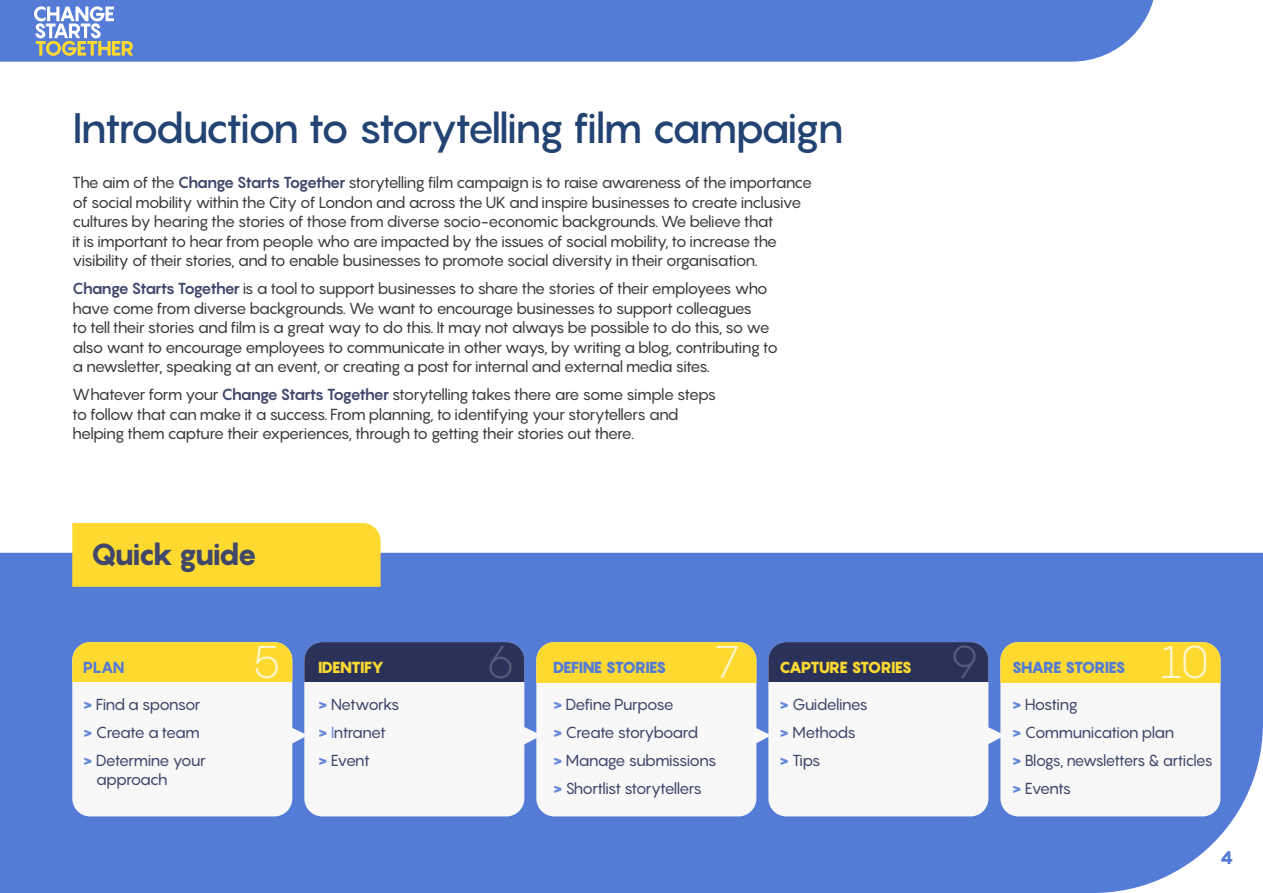
<style>
.page{position:relative;width:1263px;height:893px;background:#fff}
.page>*{position:absolute;margin:0;border:0;box-sizing:border-box;transform-origin:0 0}
.t1{font:300 45.3px "Pangram";color:#fff7d4}
.t2{font:300 45.3px "Pangram";color:#575d7c}
.Section_title_-_H2{font:500 42px "Pangram";letter-spacing:-.075em;color:#234373}
.Dk_blue_title_-_H3{font:800 30px "Pangram";letter-spacing:-.09em;color:#40476a}
.t3{font:800 18px "Pangram";color:#547bd5}
.Body_text{font:15.75px/19.5px "Pangram";letter-spacing:-.075em;color:#3c3c3b}
.Body_text-2{font:15.75px/19.5px "Pangram";letter-spacing:-.075em;color:#40476a}
.Body_text-3{font:15.75px "Pangram";letter-spacing:-.075em;color:#40476a;scale:.96 1}
.Subtitle_purple_-_H4{font:900 15.75px "Pangram";letter-spacing:-.06em;color:#feda31}
.Subtitle_purple_-_H4-2{font:900 15.75px "Pangram";letter-spacing:-.06em;color:#547bd5}
.Subtitle_purple_-_H4-3{font:900 15.75px "Pangram";letter-spacing:-.085em;color:#547bd5}
.Subtitle_purple_-_H4-4{font:800 15.75px "Pangram";color:#547bd5}
.s1{font-weight:700;color:#40476a}
.s2{font-weight:900;color:#6588d9}
.s3{color:#6588d9}
</style>
<div class="page">
<div style="left:0;top:0;width:1154px;height:62px;background:#547bd5"></div>
<svg style="left:34px;top:6px;width:99px;height:50px"></svg>
<div style="left:0;top:553px;width:1263px;height:340px;background:#547bd5"></div>
<div style="left:72px;top:523px;width:309px;height:64px;background:#feda31"></div>
<div style="left:72px;top:642px;width:220px;height:174px;background:#f8f8f8;border-radius:18px"></div>
<div style="left:72px;top:642px;width:220px;height:39px;background:#feda31"></div>
<div style="left:304px;top:642px;width:220px;height:174px;background:#f8f8f8;border-radius:18px"></div>
<div style="left:304px;top:642px;width:220px;height:39px;background:#2b3259"></div>
<div style="left:536px;top:642px;width:220px;height:174px;background:#f8f8f8;border-radius:18px"></div>
<div style="left:536px;top:642px;width:220px;height:40px;background:#feda31"></div>
<svg style="left:292px;top:710px;width:13px;height:52px"></svg>
<svg style="left:524px;top:710px;width:13px;height:52px"></svg>
<svg style="left:756px;top:710px;width:12px;height:52px"></svg>
<div style="left:768px;top:642px;width:220px;height:174px;background:#f8f8f8;border-radius:18px"></div>
<div style="left:768px;top:642px;width:220px;height:39px;background:#2b3259"></div>
<svg style="left:988px;top:710px;width:12px;height:52px"></svg>
<div style="left:1000px;top:642px;width:220px;height:174px;background:#f8f8f8;border-radius:18px"></div>
<div style="left:1000px;top:642px;width:220px;height:40px;background:#feda31"></div>
<h2 class="Section_title_-_H2" style="left:72px;top:101px;width:773px">Introduction to storytelling film campaign</h2>
<p class="Body_text" style="left:72px;top:172px;width:742px">The aim of the <span class="s1">Change Starts Together</span> storytelling film campaign is to raise awareness of the importance of social mobility within the City of London and across the UK and inspire businesses to create inclusive cultures by hearing the stories of those from diverse socio-economic backgrounds. We believe that<br>it is important to hear from people who are impacted by the issues of social mobility, to increase the visibility of their stories, and to enable businesses to promote social diversity in their organisation.</p>
<p class="Body_text" style="left:72px;top:278px;width:707px"><span class="s1">Change Starts Together</span> is a tool to support businesses to share the stories of their employees who have come from diverse backgrounds. We want to encourage businesses to support colleagues<br>to tell their stories and film is a great way to do this. It may not always be possible to do this, so we also want to encourage employees to communicate in other ways, by writing a blog, contributing to a newsletter, speaking at an event, or creating a post for internal and external media sites.</p>
<p class="Body_text" style="left:72px;top:384px;width:646px">Whatever form your <span class="s1">Change Starts Together</span> storytelling takes there are some simple steps to follow that can make it a success. From planning, to identifying your storytellers and helping them capture their experiences, through to getting their stories out there.</p>
<h3 class="Dk_blue_title_-_H3" style="left:90px;top:535px;width:168px">Quick guide</h3>
<h4 class="Subtitle_purple_-_H4-4" style="left:83px;top:657px;width:43px">PLAN</h4>
<p class="Body_text-2" style="left:83px;top:694px;width:119px"><span class="s2">&gt;</span> Find a sponsor</p>
<p class="Body_text-2" style="left:83px;top:722px;width:119px"><span class="s2">&gt;</span> Create a team</p>
<p class="Body_text-2" style="left:96px;top:750px;width:111px;text-indent:-13px"><span class="s2">&gt;</span> Determine your approach</p>
<h1 class="t1" style="left:252px;top:633px;width:31px">5</h1>
<h4 class="Subtitle_purple_-_H4" style="left:318px;top:657px;width:68px">IDENTIFY</h4>
<p class="Body_text-2" style="left:318px;top:694px;width:84px"><span class="s2">&gt;</span> Networks</p>
<p class="Body_text-2" style="left:318px;top:722px;width:70px"><span class="s2">&gt;</span> <span class="s3">I</span>ntranet</p>
<p class="Body_text-2" style="left:318px;top:750px;width:54px"><span class="s2">&gt;</span> Event</p>
<h1 class="t2" style="left:485px;top:633px;width:32px">6</h1>
<h1 class="t1" style="left:713px;top:633px;width:28px">7</h1>
<h1 class="t2" style="left:949px;top:633px;width:32px">9</h1>
<h1 class="t1" style="left:1159px;top:633px;width:51px">10</h1>
<h4 class="Subtitle_purple_-_H4-2" style="left:553px;top:657px;width:115px">DEFINE STORIES</h4>
<p class="Body_text-2" style="left:553px;top:694px;width:123px"><span class="s2">&gt;</span> Define Purpose</p>
<p class="Body_text-2" style="left:553px;top:722px;width:147px"><span class="s2">&gt;</span> Create storyboard</p>
<p class="Body_text-2" style="left:553px;top:750px;width:165px"><span class="s2">&gt;</span> Manage submissions</p>
<p class="Body_text-2" style="left:553px;top:778px;width:151px"><span class="s2">&gt;</span> Shortlist storytellers</p>
<h4 class="Subtitle_purple_-_H4" style="left:779px;top:657px;width:134px">CAPTURE STORIES</h4>
<p class="Body_text-2" style="left:779px;top:694px;width:90px"><span class="s2">&gt;</span> Guidelines</p>
<p class="Body_text-2" style="left:779px;top:722px;width:78px"><span class="s2">&gt;</span> Methods</p>
<p class="Body_text-2" style="left:779px;top:750px;width:43px"><span class="s2">&gt;</span> Tips</p>
<h4 class="Subtitle_purple_-_H4-3" style="left:1012px;top:657px;width:115px">SHARE STORIES</h4>
<p class="Body_text-2" style="left:1012px;top:694px;width:67px"><span class="s2">&gt;</span> Hosting</p>
<p class="Body_text-2" style="left:1012px;top:722px;width:164px"><span class="s2">&gt;</span> Communication plan</p>
<p class="Body_text-3" style="left:1012px;top:750px;width:211px"><span class="s2">&gt;</span> Blogs, newsletters &amp; articles</p>
<p class="Body_text-2" style="left:1012px;top:778px;width:61px"><span class="s2">&gt;</span> Events</p>
<p class="t3" style="left:1220px;top:846px;width:15px">4</p>
</div>
